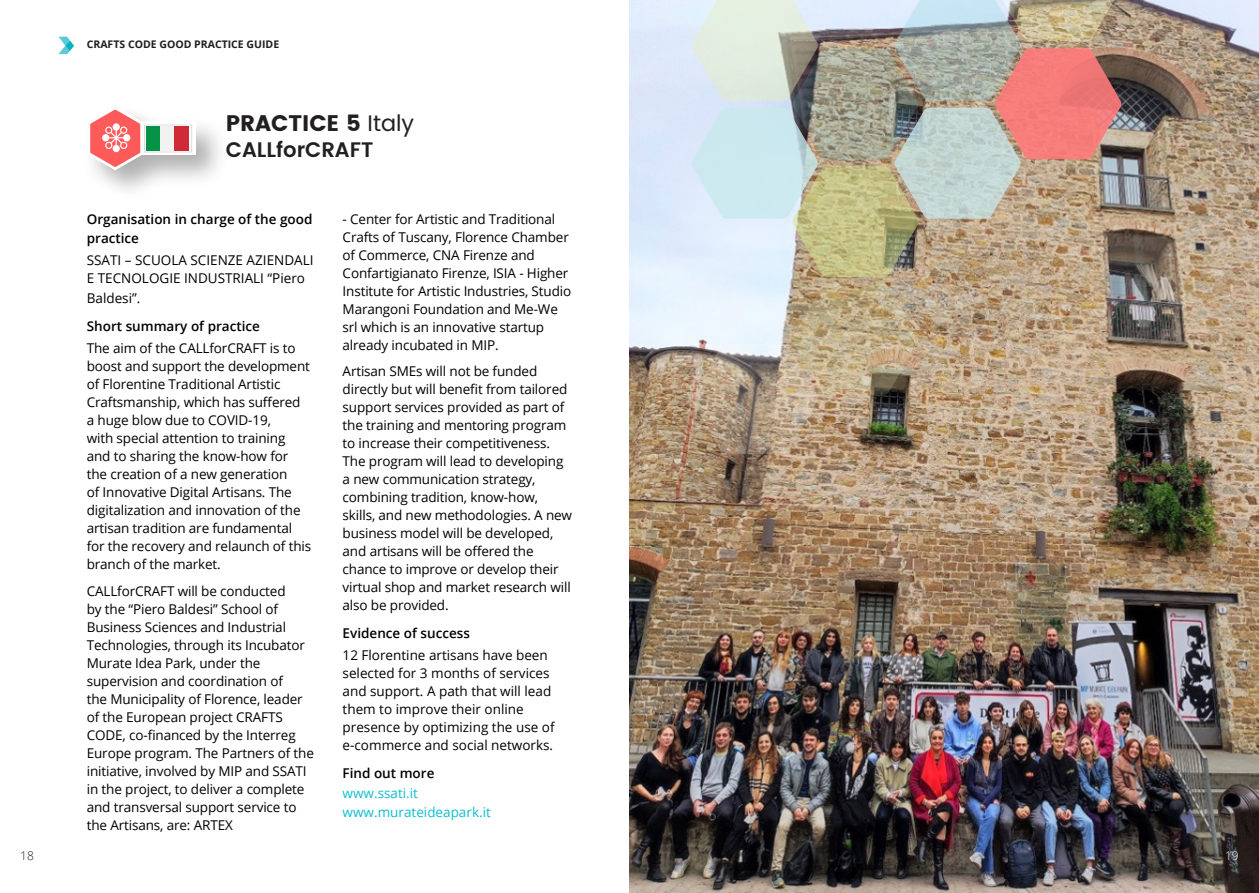
<style>
.page{position:relative;width:1259px;height:893px;background:#fff}
.page>*{position:absolute;margin:0;border:0;box-sizing:border-box;transform-origin:0 0}
.t1{font:22.5px "Poppins";color:#221f1f}
.t2{font:600 21px "Poppins";color:#221f1f}
.t3{font:13.5px/18px "Open Sans";letter-spacing:-.01em;color:#000}
.t4{font:600 13.5px/19.5px "Open Sans";color:#000}
.t5{font:13.5px/19.5px "Open Sans";color:#0ebdd0}
.t6{font:300 12px "Open Sans";color:#221f1f}
.t7{font:300 12px "Open Sans";color:#fff}
.t8{font:700 10.5px "Open Sans";color:#221f1f}
.s1{font-style:inherit}
</style>
<div class="page">
<img style="left:629px;top:0;width:629px;height:893px">
<svg style="left:58px;top:37px;width:16px;height:17px"></svg>
<div style="left:83px;top:103px;width:145px;height:98px;background:#221f1f;opacity:.35"></div>
<div style="left:142px;top:121px;width:53px;height:34px;background:linear-gradient(to bottom,#f8f9f9,#f8f9f9)"></div>
<svg style="left:146px;top:127px;width:44px;height:23px"></svg>
<div style="left:147px;top:126px;width:14px;height:25px;background:#069246"></div>
<div style="left:161px;top:126px;width:14px;height:25px;background:#f2f2f1"></div>
<div style="left:175px;top:126px;width:14px;height:25px;background:#d02937"></div>
<div style="left:144px;top:125px;width:48px;height:27px;border:1px solid #dbdcde"></div>
<img style="left:692px;top:284px;width:226px;height:170px">
<img style="left:692px;top:0;width:429px;height:277px">
<svg style="left:86px;top:105px;width:59px;height:67px"></svg>
<p class="t6" style="left:20px;top:848px;width:15px">18</p>
<p class="t8" style="left:87px;top:40px;width:194px">CRAFTS CODE GOOD PRACTICE GUIDE</p>
<h1 class="t1" style="left:226px;top:110px;width:190px">PRACTICE 5 <span class="s1">Italy</span></h1>
<h2 class="t2" style="left:226px;top:140px;width:149px">CALLforCRAFT</h2>
<p class="t4" style="left:87px;top:210px;width:227px">Organisation in charge of the good practice</p>
<p class="t3" style="left:87px;top:253px;width:228px">SSATI – SCUOLA SCIENZE AZIENDALI<br>E TECNOLOGIE INDUSTRIALI “Piero</p>
<p class="t3" style="left:87px;top:290px;width:55px">Baldesi”.</p>
<p class="t4" style="left:87px;top:317px;width:175px">Short summary of practice</p>
<p class="t3" style="left:87px;top:340px;width:226px">The aim of the CALLforCRAFT is to boost and support the development of Florentine Traditional Artistic Craftsmanship, which has suffered a huge blow due to COVID-19,<br>with special attention to training and to sharing the know-how for the creation of a new generation<br>of Innovative Digital Artisans. The digitalization and innovation of the artisan tradition are fundamental for the recovery and relaunch of this branch of the market.</p>
<p class="t3" style="left:87px;top:583px;width:229px">CALLforCRAFT will be conducted<br>by the “Piero Baldesi” School of Business Sciences and Industrial Technologies, through its Incubator Murate Idea Park, under the supervision and coordination of<br>the Municipality of Florence, leader of the European project CRAFTS CODE, co-financed by the Interreg Europe program. The Partners of the initiative, involved by MIP and SSATI in the project, to deliver a complete and transversal support service to the Artisans, are: ARTEX</p>
<p class="t3" style="left:343px;top:211px;width:230px">- Center for Artistic and Traditional Crafts of Tuscany, Florence Chamber of Commerce, CNA Firenze and Confartigianato Firenze, ISIA - Higher Institute for Artistic Industries, Studio Marangoni Foundation and Me-We srl which is an innovative startup already incubated in MIP.</p>
<p class="t3" style="left:343px;top:363px;width:231px">Artisan SMEs will not be funded directly but will benefit from tailored support services provided as part of the training and mentoring program to increase their competitiveness.<br>The program will lead to developing a new communication strategy, combining tradition, know-how, skills, and new methodologies. A new business model will be developed, and artisans will be offered the chance to improve or develop their virtual shop and market research will also be provided.</p>
<p class="t4" style="left:343px;top:625px;width:129px">Evidence of success</p>
<p class="t3" style="left:343px;top:648px;width:213px">12 Florentine artisans have been selected for 3 months of services and support. A path that will lead them to improve their online presence by optimizing the use of e-commerce and social networks.</p>
<p class="t4" style="left:343px;top:765px;width:93px">Find out more</p>
<p class="t5" style="left:343px;top:784px;width:150px">www.ssati.it www.murateideapark.it</p>
<p class="t7" style="left:1225px;top:848px;width:15px">19</p>
</div>
